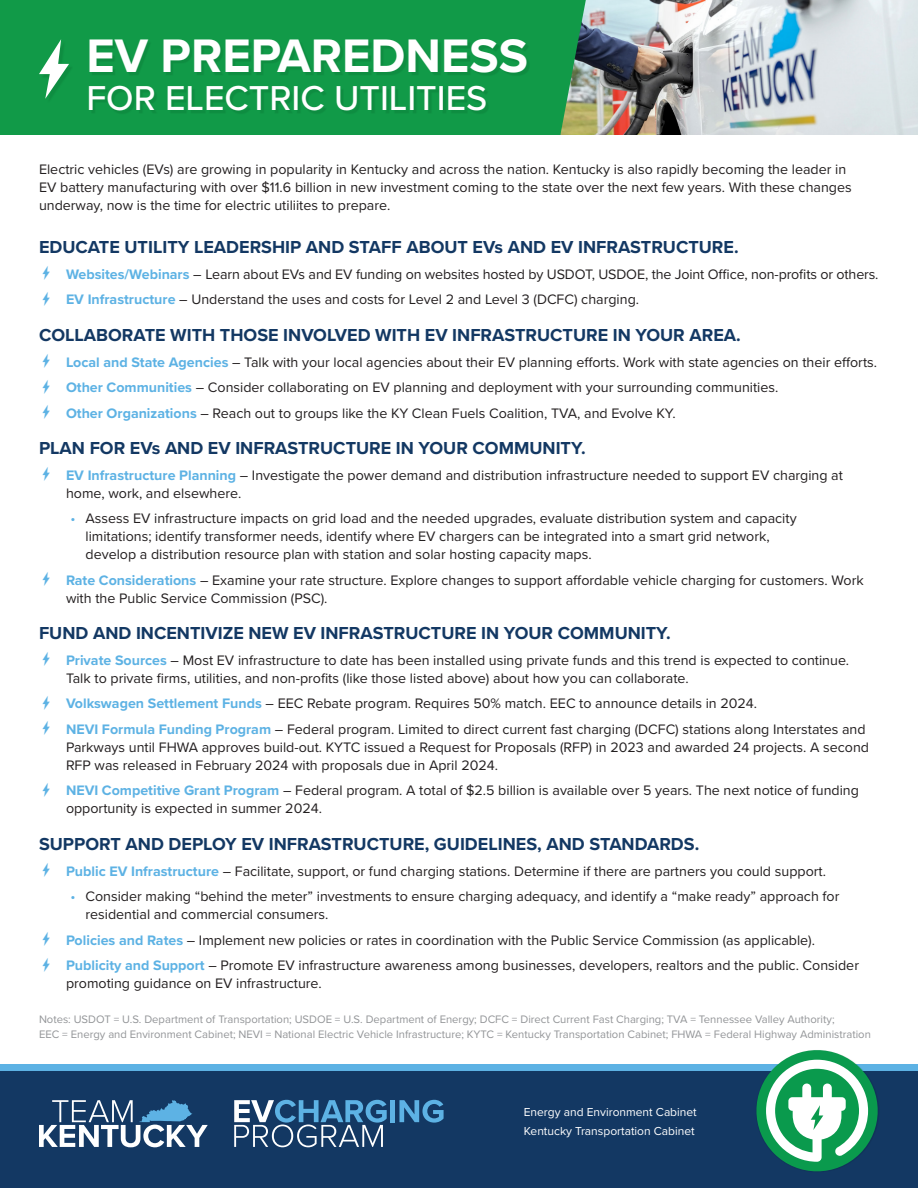
<style>
.page{position:relative;width:918px;height:1188px;background:#fff}
.page>*{position:absolute;margin:0;border:0;box-sizing:border-box;transform-origin:0 0}
.t1{font:700 48.75px "Proxima Nova";color:#fff}
.t2{font:500 35.85px "Proxima Nova";color:#fff}
.t3{font:700 18px "Proxima Nova";color:#133863}
.Body_Copy_w_bullets{font:14.25px/18px "Proxima Nova";color:#231f20}
.secondary_bullet{font:14.25px/18px "Proxima Nova";color:#231f20}
.Paragraph_Style_1{font:14.25px/18px "Proxima Nova";color:#231f20}
.Paragraph_Style_1-2{font:12px "Proxima Nova";color:#fff}
.Paragraph_Style_1-3{font:11.25px "Proxima Nova";color:#939598}
.s1{font-weight:700;color:#5db2e4}
.s2{color:#5db2e4}
</style>
<div class="page">
<div style="left:0;top:0;width:918px;height:135px;background:#119a48"></div>
<div style="left:92px;top:41px;width:438px;height:74px;background:#086f31;opacity:.3"></div>
<div style="left:0;top:1071px;width:918px;height:117px;background:#133863"></div>
<svg style="left:39px;top:39px;width:30px;height:60px"></svg>
<svg style="left:39px;top:1100px;width:169px;height:47px"></svg>
<div style="left:390px;top:1100px;width:5px;height:22px;background:#5db2e4"></div>
<svg style="left:399px;top:1100px;width:45px;height:23px"></svg>
<svg style="left:234px;top:1100px;width:153px;height:47px"></svg>
<div style="left:0;top:1065px;width:918px;height:6px;background:#5db2e4"></div>
<img style="left:560px;top:0;width:358px;height:135px">
<svg style="left:753px;top:1050px;width:127px;height:122px"></svg>
<p class="t1" style="left:86px;top:20px;width:443px">EV PREPAREDNESS</p>
<p class="t2" style="left:86px;top:72px;width:403px">FOR ELECTRIC UTILITIES</p>
<p class="Paragraph_Style_1" style="left:39px;top:160px;width:814px">Electric vehicles (EVs) are growing in popularity in Kentucky and across the nation. Kentucky is also rapidly becoming the leader in<br>EV battery manufacturing with over $11.6 billion in new investment coming to the state over the next few years. With these changes underway, now is the time for electric utiliites to prepare.</p>
<p class="t3" style="left:39px;top:234px;width:701px">EDUCATE UTILITY LEADERSHIP AND STAFF ABOUT EVs AND EV INFRASTRUCTURE.</p>
<p class="Body_Copy_w_bullets" style="left:66px;top:264px;width:814px"><span class="s1">Websites/Webinars</span> – Learn about EVs and EV funding on websites hosted by USDOT, USDOE, the Joint Office, non-profits or others.</p>
<p class="Body_Copy_w_bullets" style="left:66px;top:290px;width:575px"><span class="s1">EV Infrastructure</span> – Understand the uses and costs for Level 2 and Level 3 (DCFC) charging.</p>
<p class="t3" style="left:39px;top:322px;width:703px">COLLABORATE WITH THOSE INVOLVED WITH EV INFRASTRUCTURE IN YOUR AREA.</p>
<p class="Body_Copy_w_bullets" style="left:66px;top:352px;width:813px"><span class="s1">Local and State Agencies</span> – Talk with your local agencies about their EV planning efforts. Work with state agencies on their efforts.</p>
<p class="Body_Copy_w_bullets" style="left:66px;top:378px;width:714px"><span class="s1">Other Communities</span> – Consider collaborating on EV planning and deployment with your surrounding communities.</p>
<p class="Body_Copy_w_bullets" style="left:66px;top:403px;width:611px"><span class="s1">Other Organizations</span> – Reach out to groups like the KY Clean Fuels Coalition, TVA, and Evolve KY.</p>
<p class="t3" style="left:39px;top:435px;width:548px">PLAN FOR EVs AND EV INFRASTRUCTURE IN YOUR COMMUNITY.</p>
<p class="Body_Copy_w_bullets" style="left:66px;top:465px;width:779px"><span class="s1">EV Infrastructure Planning</span> – Investigate the power demand and distribution infrastructure needed to support EV charging at home, work, and elsewhere.</p>
<p class="secondary_bullet" style="left:86px;top:509px;width:713px;text-indent:-15px"><span class="s2">•</span> Assess EV infrastructure impacts on grid load and the needed upgrades, evaluate distribution system and capacity limitations; identify transformer needs, identify where EV chargers can be integrated into a smart grid network, develop a distribution resource plan with station and solar hosting capacity maps.</p>
<p class="Body_Copy_w_bullets" style="left:66px;top:570px;width:799px"><span class="s1">Rate Considerations</span> – Examine your rate structure. Explore changes to support affordable vehicle charging for customers. Work with the Public Service Commission (PSC).</p>
<p class="t3" style="left:39px;top:620px;width:633px">FUND AND INCENTIVIZE NEW EV INFRASTRUCTURE IN YOUR COMMUNITY.</p>
<p class="Body_Copy_w_bullets" style="left:66px;top:651px;width:785px"><span class="s1">Private Sources</span> – Most EV infrastructure to date has been installed using private funds and this trend is expected to continue.<br>Talk to private firms, utilities, and non-profits (like those listed above) about how you can collaborate.</p>
<p class="Body_Copy_w_bullets" style="left:66px;top:694px;width:693px"><span class="s1">Volkswagen Settlement Funds</span> – EEC Rebate program. Requires 50% match. EEC to announce details in 2024.</p>
<p class="Body_Copy_w_bullets" style="left:66px;top:720px;width:805px"><span class="s1">NEVI Formula Funding Program</span> – Federal program. Limited to direct current fast charging (DCFC) stations along Interstates and<br>Parkways until FHWA approves build-out. KYTC issued a Request for Proposals (RFP) in 2023 and awarded 24 projects. A second<br>RFP was released in February 2024 with proposals due in April 2024.</p>
<p class="Body_Copy_w_bullets" style="left:66px;top:781px;width:795px"><span class="s1">NEVI Competitive Grant Program</span> – Federal program. A total of $2.5 billion is available over 5 years. The next notice of funding opportunity is expected in summer 2024.</p>
<p class="t3" style="left:39px;top:831px;width:662px">SUPPORT AND DEPLOY EV INFRASTRUCTURE, GUIDELINES, AND STANDARDS.</p>
<p class="Body_Copy_w_bullets" style="left:66px;top:861px;width:762px"><span class="s1">Public EV Infrastructure</span> – Facilitate, support, or fund charging stations. Determine if there are partners you could support.</p>
<p class="secondary_bullet" style="left:86px;top:887px;width:755px;text-indent:-15px"><span class="s2">•</span> Consider making “behind the meter” investments to ensure charging adequacy, and identify a “make ready” approach for residential and commercial consumers.</p>
<p class="Body_Copy_w_bullets" style="left:66px;top:930px;width:751px"><span class="s1">Policies and Rates</span> – Implement new policies or rates in coordination with the Public Service Commission (as applicable).</p>
<p class="Body_Copy_w_bullets" style="left:66px;top:956px;width:795px"><span class="s1">Publicity and Support</span> – Promote EV infrastructure awareness among businesses, developers, realtors and the public. Consider promoting guidance on EV infrastructure.</p>
<p class="Paragraph_Style_1-3" style="left:39px;top:1010px;width:797px">Notes: USDOT = U.S. Department of Transportation; USDOE = U.S. Department of Energy; DCFC = Direct Current Fast Charging; TVA = Tennessee Valley Authority;</p>
<p class="Paragraph_Style_1-3" style="left:39px;top:1025px;width:833px">EEC = Energy and Environment Cabinet; NEVI = National Electric Vehicle Infrastructure; KYTC = Kentucky Transportation Cabinet; FHWA = Federal Highway Administration</p>
<p class="Paragraph_Style_1-2" style="left:524px;top:1103px;width:175px">Energy and Environment Cabinet</p>
<p class="Paragraph_Style_1-2" style="left:524px;top:1123px;width:172px">Kentucky Transportation Cabinet</p>
</div>
